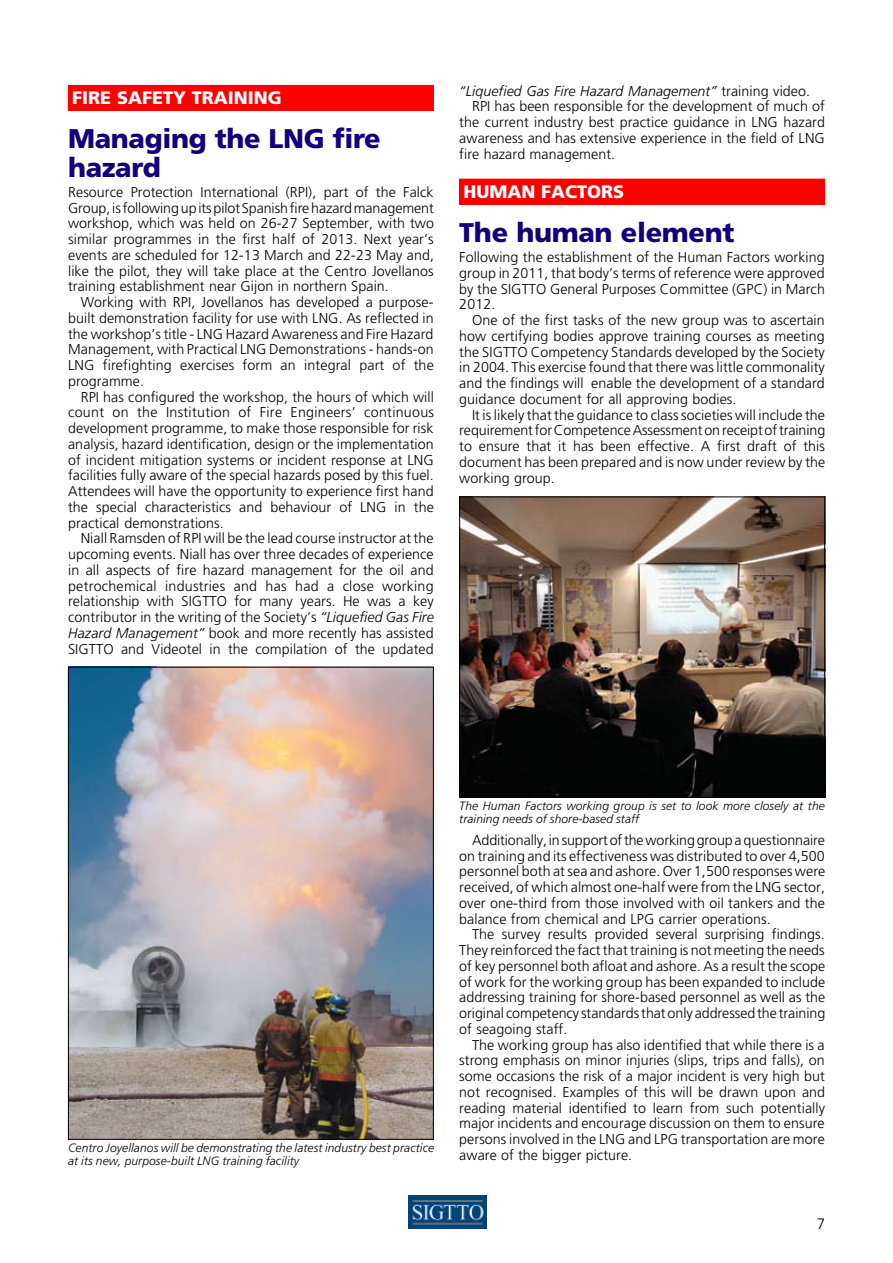
<style>
.page{position:relative;width:893px;height:1263px;background:#fff}
.page>*{position:absolute;margin:0;border:0;box-sizing:border-box;transform-origin:0 0}
.t1{font:900 27px/28.5px "Frutiger";letter-spacing:-.01em;color:#13017c}
.t2{font:900 18px "Frutiger";color:#fff}
.t3{font:300 15px "Frutiger";color:#000}
.t4{font:300 14.25px/15.8px "Frutiger";letter-spacing:.005em;color:#000;text-align:justify}
.t5{font:italic 300 14.25px "Frutiger";letter-spacing:.005em;color:#000}
.t6{font:italic 300 12px/12.8px "Frutiger";letter-spacing:.01em;color:#000}
.s1{font-style:italic}
.s2{font-style:normal}
</style>
<div class="page">
<img style="left:408px;top:1196px;width:79px;height:33px">
<div style="left:460px;top:179px;width:365px;height:25px;background:#f00"></div>
<div style="left:459px;top:179px;width:366px;height:26px;border:1px solid #f00"></div>
<div style="left:68px;top:85px;width:365px;height:25px;background:#f00"></div>
<div style="left:68px;top:85px;width:366px;height:26px;border:1px solid #f00"></div>
<img style="left:461px;top:498px;width:362px;height:297px">
<div style="left:459px;top:496px;width:366px;height:301px;border:1px solid #000"></div>
<img style="left:70px;top:669px;width:362px;height:469px">
<p class="t2" style="left:72px;top:87px;width:211px">FIRE SAFETY TRAINING</p>
<h1 class="t1" style="left:68px;top:124px;width:314px">Managing the LNG fire hazard</h1>
<p class="t4" style="left:68px;top:184px;width:367px">Resource Protection International (RPI), part of the Falck Group, is following up its pilot Spanish fire hazard management workshop, which was held on 26-27 September, with two similar programmes in the first half of 2013. Next year’s events are scheduled for 12-13 March and 22-23 May and, like the pilot, they will take place at the Centro Jovellanos training establishment near Gijon in northern Spain.</p>
<p class="t4" style="left:68px;top:294px;width:367px;text-indent:13px">Working with RPI, Jovellanos has developed a purpose&shy;built demonstration facility for use with LNG. As reflected in the workshop’s title - LNG Hazard Awareness and Fire Hazard Management, with Practical LNG Demonstrations - hands-on LNG firefighting exercises form an integral part of the programme.</p>
<p class="t4" style="left:68px;top:389px;width:368px;text-indent:13px">RPI has configured the workshop, the hours of which will count on the Institution of Fire Engineers’ continuous development programme, to make those responsible for risk analysis, hazard identification, design or the implementation of incident mitigation systems or incident response at LNG facilities fully aware of the special hazards posed by this fuel.<br>Attendees will have the opportunity to experience first hand the special characteristics and behaviour of LNG in the practical demonstrations.</p>
<p class="t4" style="left:68px;top:530px;width:367px;text-indent:13px">Niall Ramsden of RPI will be the lead course instructor at the upcoming events. Niall has over three decades of experience in all aspects of fire hazard management for the oil and petrochemical industries and has had a close working relationship with SIGTTO for many years. He was a key contributor in the writing of the Society’s <span class="s1">“Liquefied Gas Fire Hazard Management”</span> book and more recently has assisted SIGTTO and Videotel in the compilation of the updated</p>
<p class="t5" style="left:459px;top:82px;width:352px">“Liquefied Gas Fire Hazard Management” <span class="s2">training video.</span></p>
<p class="t4" style="left:472px;top:98px;width:354px">RPI has been responsible for the development of much of</p>
<p class="t4" style="left:459px;top:114px;width:367px">the current industry best practice guidance in LNG hazard</p>
<p class="t4" style="left:459px;top:130px;width:367px">awareness and has extensive experience in the field of LNG</p>
<p class="t4" style="left:459px;top:146px;width:157px">fire hazard management.</p>
<p class="t2" style="left:464px;top:181px;width:162px">HUMAN FACTORS</p>
<h1 class="t1" style="left:459px;top:218px;width:277px">The human element</h1>
<p class="t4" style="left:459px;top:249px;width:367px">Following the establishment of the Human Factors working group in 2011, that body’s terms of reference were approved by the SIGTTO General Purposes Committee (GPC) in March 2012.</p>
<p class="t4" style="left:459px;top:312px;width:367px;text-indent:13px">One of the first tasks of the new group was to ascertain how certifying bodies approve training courses as meeting the SIGTTO Competency Standards developed by the Society in 2004. This exercise found that there was little commonality and the findings will enable the development of a standard guidance document for all approving bodies.</p>
<p class="t4" style="left:459px;top:407px;width:368px;text-indent:13px">It is likely that the guidance to class societies will include the requirement for Competence Assessment on receipt of training to ensure that it has been effective. A first draft of this document has been prepared and is now under review by the working group.</p>
<p class="t6" style="left:68px;top:1142px;width:368px">Centro Joyellanos will be demonstrating the latest industry best practice at its new, purpose-built LNG training facility</p>
<p class="t6" style="left:459px;top:799px;width:367px">The Human Factors working group is set to look more closely at the training needs of shore-based staff</p>
<p class="t4" style="left:459px;top:832px;width:368px;text-indent:13px">Additionally, in support of the working group a questionnaire on training and its effectiveness was distributed to over 4,500 personnel both at sea and ashore. Over 1,500 responses were received, of which almost one-half were from the LNG sector, over one-third from those involved with oil tankers and the balance from chemical and LPG carrier operations.</p>
<p class="t4" style="left:459px;top:926px;width:368px;text-indent:13px">The survey results provided several surprising findings.<br>They reinforced the fact that training is not meeting the needs of key personnel both afloat and ashore. As a result the scope of work for the working group has been expanded to include addressing training for shore-based personnel as well as the original competency standards that only addressed the training of seagoing staff.</p>
<p class="t4" style="left:459px;top:1037px;width:367px;text-indent:13px">The working group has also identified that while there is a strong emphasis on minor injuries (slips, trips and falls), on some occasions the risk of a major incident is very high but not recognised. Examples of this will be drawn upon and reading material identified to learn from such potentially major incidents and encourage discussion on them to ensure persons involved in the LNG and LPG transportation are more aware of the bigger picture.</p>
<p class="t3" style="left:817px;top:1215px;width:10px">7</p>
</div>
